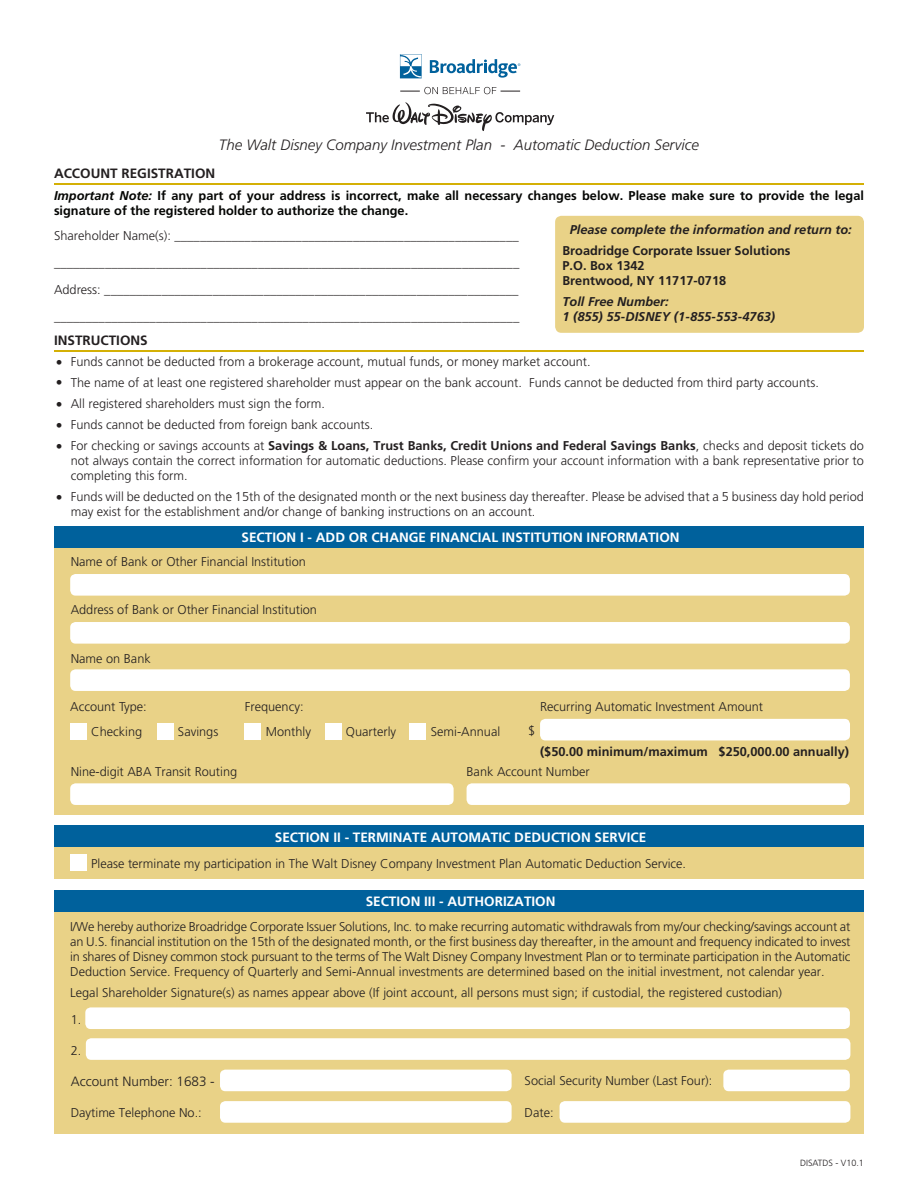
<style>
.page{position:relative;width:918px;height:1188px;background:#fff}
.page>*{position:absolute;margin:0;border:0;box-sizing:border-box;transform-origin:0 0}
.t1{font:italic 300 15px "Frutiger";color:#231f20}
.t2{font:700 13.5px "Frutiger";color:#fff}
.t3{font:700 13.5px "Frutiger";color:#231f20}
.t4{font:300 13.5px "Frutiger";color:#231f20}
.t5{font:300 12.75px/15px "Frutiger";color:#231f20;text-align:justify}
.t6{font:700 12.75px/15px "Frutiger";color:#040503}
.t7{font:700 12.75px "Frutiger";color:#231f20}
.t8{font:italic 700 12.75px "Frutiger";color:#231f20}
.t9{font:300 9px "Frutiger";color:#231f20}
.s1{font-style:italic}
.s2{font-weight:700}
</style>
<div class="page">
<div style="left:54px;top:842px;width:810px;height:37px;background:#e9d287"></div>
<div style="left:555px;top:216px;width:309px;height:117px;background:#e9d287;border-radius:6px"></div>
<hr style="left:54px;top:183px;width:810px;height:2px;background:#d4b005">
<hr style="left:54px;top:350px;width:810px;height:2px;background:#d4b005">
<div style="left:54px;top:907px;width:810px;height:226px;background:#e9d287"></div>
<div style="left:220px;top:1101px;width:292px;height:22px;background:#fff;border-radius:5px"></div>
<div style="left:560px;top:1101px;width:290px;height:22px;background:#fff;border-radius:5px"></div>
<div style="left:220px;top:1070px;width:292px;height:21px;background:#fff;border-radius:5px"></div>
<div style="left:723px;top:1070px;width:127px;height:21px;background:#fff;border-radius:5px"></div>
<div style="left:85px;top:1007px;width:765px;height:22px;background:#fff;border-radius:5px"></div>
<div style="left:86px;top:1038px;width:764px;height:22px;background:#fff;border-radius:5px"></div>
<div style="left:54px;top:542px;width:810px;height:272px;background:#e9d287"></div>
<div style="left:70px;top:574px;width:780px;height:22px;background:#fff;border-radius:5px"></div>
<div style="left:467px;top:783px;width:383px;height:22px;background:#fff;border-radius:5px"></div>
<div style="left:70px;top:622px;width:780px;height:22px;background:#fff;border-radius:5px"></div>
<div style="left:70px;top:669px;width:780px;height:22px;background:#fff;border-radius:5px"></div>
<div style="left:70px;top:783px;width:384px;height:22px;background:#fff;border-radius:5px"></div>
<svg style="left:70px;top:723px;width:16px;height:17px"></svg>
<svg style="left:157px;top:723px;width:16px;height:17px"></svg>
<svg style="left:245px;top:723px;width:16px;height:17px"></svg>
<svg style="left:325px;top:723px;width:16px;height:17px"></svg>
<svg style="left:410px;top:723px;width:16px;height:17px"></svg>
<div style="left:540px;top:719px;width:310px;height:21px;background:#fff;border-radius:5px"></div>
<svg style="left:430px;top:59px;width:90px;height:19px"></svg>
<svg style="left:400px;top:54px;width:22px;height:24px"></svg>
<svg style="left:400px;top:87px;width:120px;height:7px"></svg>
<svg style="left:366px;top:102px;width:188px;height:29px"></svg>
<svg style="left:70px;top:854px;width:16px;height:16px"></svg>
<div style="left:54px;top:890px;width:810px;height:22px;background:#00619c"></div>
<div style="left:54px;top:826px;width:810px;height:21px;background:#00619c"></div>
<div style="left:54px;top:527px;width:810px;height:21px;background:#00619c"></div>
<p class="t1" style="left:219px;top:136px;width:482px">The Walt Disney Company Investment Plan - Automatic Deduction Service</p>
<p class="t3" style="left:54px;top:165px;width:163px">ACCOUNT REGISTRATION</p>
<p class="t6" style="left:54px;top:188px;width:812px"><span class="s1">Important Note:</span> If any part of your address is incorrect, make all necessary changes below. Please make sure to provide the legal signature of the registered holder to authorize the change.</p>
<p class="t8" style="left:570px;top:222px;width:283px">Please complete the information and return to:</p>
<p class="t7" style="left:562px;top:243px;width:230px">Broadridge Corporate Issuer Solutions</p>
<p class="t7" style="left:562px;top:258px;width:84px">P.O. Box 1342</p>
<p class="t7" style="left:562px;top:273px;width:165px">Brentwood, NY 11717-0718</p>
<p class="t8" style="left:562px;top:294px;width:108px">Toll Free Number:</p>
<p class="t8" style="left:562px;top:309px;width:214px">1 (855) 55-DISNEY (1-855-553-4763)</p>
<p class="t5" style="left:54px;top:229px;width:466px">Shareholder Name(s): ______________________________________________________</p>
<p class="t5" style="left:54px;top:256px;width:467px">_________________________________________________________________________</p>
<p class="t5" style="left:54px;top:283px;width:466px">Address: _________________________________________________________________</p>
<p class="t5" style="left:54px;top:310px;width:467px">_________________________________________________________________________</p>
<p class="t3" style="left:54px;top:332px;width:95px">INSTRUCTIONS</p>
<p class="t4" style="left:56px;top:355px;width:8px">•</p>
<p class="t4" style="left:56px;top:375px;width:8px">•</p>
<p class="t4" style="left:56px;top:397px;width:8px">•</p>
<p class="t4" style="left:56px;top:418px;width:8px">•</p>
<p class="t4" style="left:56px;top:439px;width:8px">•</p>
<p class="t4" style="left:56px;top:490px;width:8px">•</p>
<p class="t5" style="left:71px;top:355px;width:522px">Funds cannot be deducted from a brokerage account, mutual funds, or money market account.</p>
<p class="t5" style="left:71px;top:376px;width:750px">The name of at least one registered shareholder must appear on the bank account. Funds cannot be deducted from third party accounts.</p>
<p class="t5" style="left:71px;top:397px;width:256px">All registered shareholders must sign the form.</p>
<p class="t5" style="left:71px;top:418px;width:304px">Funds cannot be deducted from foreign bank accounts.</p>
<p class="t5" style="left:71px;top:439px;width:795px">For checking or savings accounts at <span class="s2">Savings &amp; Loans, Trust Banks, Credit Unions and Federal Savings Banks</span>, checks and deposit tickets do not always contain the correct information for automatic deductions. Please confirm your account information with a bank representative prior to completing this form.</p>
<p class="t5" style="left:71px;top:490px;width:795px">Funds will be deducted on the 15th of the designated month or the next business day thereafter. Please be advised that a 5 business day hold period may exist for the establishment and/or change of banking instructions on an account.</p>
<p class="t2" style="left:242px;top:530px;width:440px">SECTION I - ADD OR CHANGE FINANCIAL INSTITUTION INFORMATION</p>
<p class="t5" style="left:71px;top:555px;width:237px">Name of Bank or Other Financial Institution</p>
<p class="t5" style="left:71px;top:603px;width:248px">Address of Bank or Other Financial Institution</p>
<p class="t5" style="left:71px;top:651px;width:82px">Name on Bank</p>
<p class="t5" style="left:70px;top:699px;width:78px">Account Type:</p>
<p class="t5" style="left:91px;top:724px;width:53px">Checking</p>
<p class="t5" style="left:178px;top:724px;width:42px">Savings</p>
<p class="t5" style="left:71px;top:764px;width:168px">Nine-digit ABA Transit Routing</p>
<p class="t5" style="left:245px;top:699px;width:60px">Frequency:</p>
<p class="t5" style="left:266px;top:724px;width:47px">Monthly</p>
<p class="t5" style="left:346px;top:724px;width:52px">Quarterly</p>
<p class="t5" style="left:431px;top:724px;width:71px">Semi-Annual</p>
<p class="t5" style="left:540px;top:699px;width:225px">Recurring Automatic Investment Amount</p>
<p class="t7" style="left:540px;top:744px;width:310px">($50.00 minimum/maximum $250,000.00 annually)</p>
<p class="t5" style="left:528px;top:723px;width:9px">$</p>
<p class="t5" style="left:467px;top:764px;width:125px">Bank Account Number</p>
<p class="t2" style="left:275px;top:829px;width:373px">SECTION II - TERMINATE AUTOMATIC DEDUCTION SERVICE</p>
<p class="t5" style="left:91px;top:856px;width:597px">Please terminate my participation in The Walt Disney Company Investment Plan Automatic Deduction Service.</p>
<p class="t2" style="left:366px;top:893px;width:191px">SECTION III - AUTHORIZATION</p>
<p class="t5" style="left:70px;top:919px;width:782px">I/We hereby authorize Broadridge Corporate Issuer Solutions, Inc. to make recurring automatic withdrawals from my/our checking/savings account at an U.S. financial institution on the 15th of the designated month, or the first business day thereafter, in the amount and frequency indicated to invest in shares of Disney common stock pursuant to the terms of The Walt Disney Company Investment Plan or to terminate participation in the Automatic Deduction Service. Frequency of Quarterly and Semi-Annual investments are determined based on the initial investment, not calendar year.</p>
<p class="t5" style="left:71px;top:1013px;width:12px">1.</p>
<p class="t5" style="left:71px;top:1043px;width:12px">2.</p>
<p class="t5" style="left:70px;top:985px;width:713px">Legal Shareholder Signature(s) as names appear above (If joint account, all persons must sign; if custodial, the registered custodian)</p>
<p class="t4" style="left:71px;top:1073px;width:146px">Account Number: 1683 -</p>
<p class="t5" style="left:525px;top:1073px;width:189px">Social Security Number (Last Four):</p>
<p class="t5" style="left:71px;top:1106px;width:133px">Daytime Telephone No.:</p>
<p class="t5" style="left:525px;top:1106px;width:31px">Date:</p>
<p class="t9" style="left:800px;top:1158px;width:65px">DISATDS - V10.1</p>
</div>
